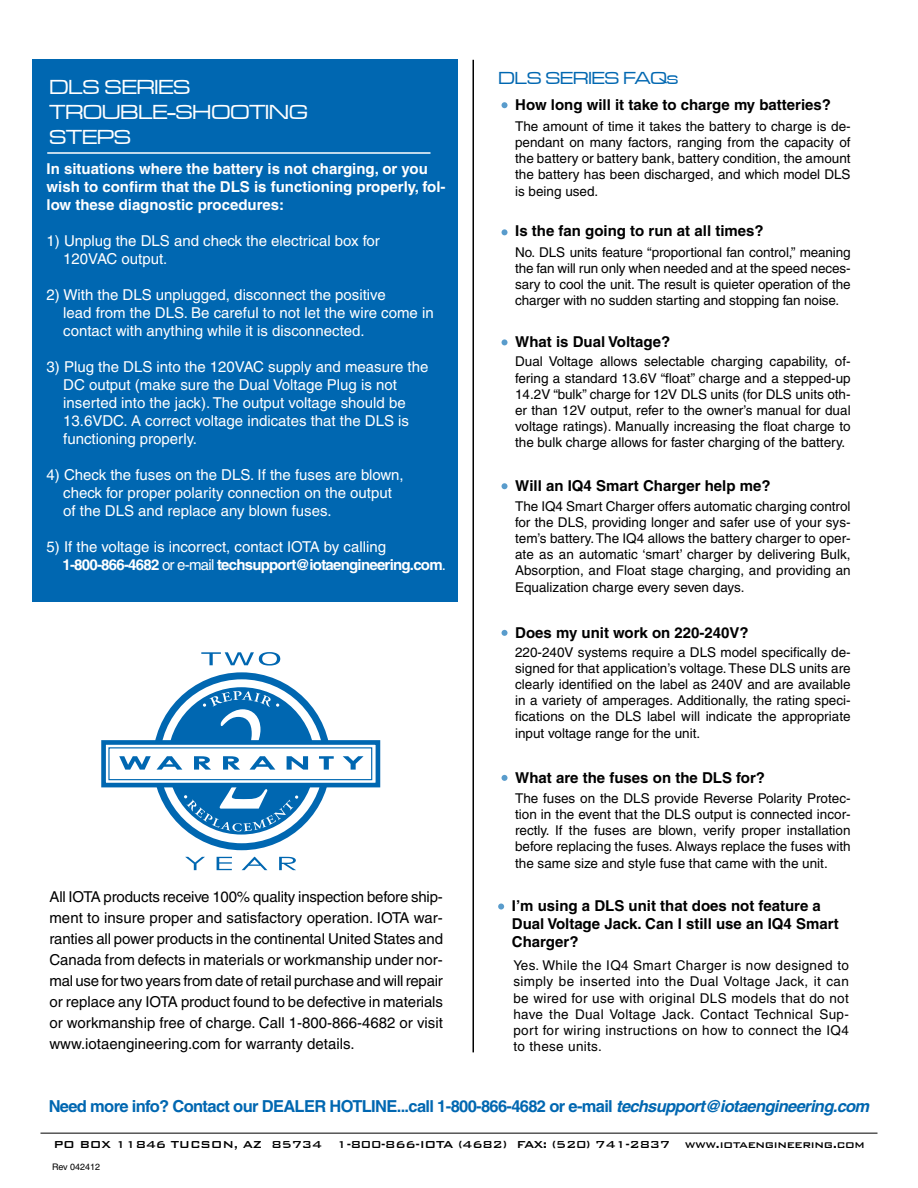
<style>
.page{position:relative;width:918px;height:1188px;background:#fff}
.page>*{position:absolute;margin:0;border:0;box-sizing:border-box;transform-origin:0 0}
.t1{font:21px/25.2px "Microgramma D Medi Exte";color:#fff}
.t2{font:18px "Microgramma D Medi Exte";color:#0067b1}
.t3{font:700 16.5px "Helvetica";letter-spacing:-.04em;color:#0067b1}
.t4{font:15px/18px "Helvetica";color:#fff}
.t5{font:15px/21px "Helvetica";color:#000;text-align:justify}
.t6{font:700 15px/18px "Helvetica";color:#000}
.t7{font:700 15px/18px "Helvetica";color:#fff}
.t8{font:13.5px/16.2px "Helvetica";color:#000;text-align:justify}
.t9{font:500 13.5px "Bank Gothic BT";letter-spacing:-.025em;color:#000}
.t10{font:9px "Helvetica";color:#000}
.s1{font-weight:700}
.s2{font-style:italic}
</style>
<div class="page">
<div style="left:33px;top:60px;width:425px;height:542px;background:#0067b1"></div>
<hr style="left:472px;top:60px;width:2px;height:992px;background:#000">
<svg style="left:502px;top:102px;width:6px;height:6px"></svg>
<svg style="left:502px;top:229px;width:6px;height:6px"></svg>
<svg style="left:502px;top:339px;width:6px;height:6px"></svg>
<svg style="left:502px;top:483px;width:6px;height:6px"></svg>
<svg style="left:502px;top:630px;width:6px;height:6px"></svg>
<svg style="left:502px;top:775px;width:6px;height:6px"></svg>
<svg style="left:498px;top:904px;width:6px;height:6px"></svg>
<hr style="left:40px;top:1133px;width:838px;height:1px;background:#000">
<svg style="left:156px;top:676px;width:171px;height:171px"></svg>
<div style="left:153px;top:672px;width:178px;height:178px;border:7px solid #0067b1;border-radius:50%"></div>
<svg style="left:185px;top:857px;width:20px;height:13px"></svg>
<svg style="left:217px;top:857px;width:15px;height:13px"></svg>
<svg style="left:242px;top:857px;width:25px;height:13px"></svg>
<svg style="left:279px;top:857px;width:17px;height:13px"></svg>
<svg style="left:108px;top:746px;width:265px;height:35px"></svg>
<div style="left:101px;top:740px;width:279px;height:47px;border:5px solid #0067b1"></div>
<div style="left:108px;top:747px;width:264px;height:33px;background:#fff;border:1px solid #0067b1"></div>
<svg style="left:119px;top:756px;width:32px;height:14px"></svg>
<svg style="left:319px;top:756px;width:15px;height:14px"></svg>
<svg style="left:343px;top:756px;width:21px;height:14px"></svg>
<svg style="left:157px;top:691px;width:151px;height:140px"></svg>
<svg style="left:201px;top:652px;width:79px;height:14px"></svg>
<hr style="left:47px;top:152px;width:383px;height:2px;background:#fff">
<h1 class="t1" style="left:50px;top:73px;width:260px">DLS SERIES<br>TROUBLE-SHOOTING<br>STEPS</h1>
<p class="t7" style="left:46px;top:159px;width:401px">In situations where the battery is not charging, or you wish to confirm that the DLS is functioning properly, fol&shy;low these diagnostic procedures:</p>
<p class="t4" style="left:63px;top:231px;width:318px;text-indent:-17px">1) Unplug the DLS and check the electrical box for<br>120VAC output.</p>
<p class="t4" style="left:63px;top:285px;width:372px;text-indent:-17px">2) With the DLS unplugged, disconnect the positive<br>lead from the DLS. Be careful to not let the wire come in contact with anything while it is disconnected.</p>
<p class="t4" style="left:63px;top:357px;width:367px;text-indent:-17px">3) Plug the DLS into the 120VAC supply and measure the DC output (make sure the Dual Voltage Plug is not inserted into the jack). The output voltage should be 13.6VDC. A correct voltage indicates that the DLS is functioning properly.</p>
<p class="t4" style="left:63px;top:465px;width:342px;text-indent:-17px">4) Check the fuses on the DLS. If the fuses are blown, check for proper polarity connection on the output of the DLS and replace any blown fuses.</p>
<p class="t4" style="left:62px;top:537px;width:385px;text-indent:-16px">5) If the voltage is incorrect, contact IOTA by calling<br><span class="s1">1-800-866-4682</span> or e-mail <span class="s1">techsupport@iotaengineering.com</span>.</p>
<p class="t5" style="left:50px;top:886px;width:395px">All IOTA products receive 100% quality inspection before ship&shy;ment to insure proper and satisfactory operation. IOTA war&shy;ranties all power products in the continental United States and Canada from defects in materials or workmanship under nor&shy;mal use for two years from date of retail purchase and will repair or replace any IOTA product found to be defective in materials or workmanship free of charge. Call 1-800-866-4682 or visit www.iotaengineering.com for warranty details.</p>
<h2 class="t2" style="left:498px;top:67px;width:182px">DLS SERIES FAQs</h2>
<p class="t6" style="left:515px;top:96px;width:317px">How long will it take to charge my batteries?</p>
<p class="t8" style="left:515px;top:118px;width:337px">The amount of time it takes the battery to charge is de&shy;pendant on many factors, ranging from the capacity of the battery or battery bank, battery condition, the amount the battery has been discharged, and which model DLS is being used.</p>
<p class="t6" style="left:515px;top:222px;width:250px">Is the fan going to run at all times?</p>
<p class="t8" style="left:515px;top:244px;width:337px">No. DLS units feature “proportional fan control,” meaning the fan will run only when needed and at the speed neces&shy;sary to cool the unit. The result is quieter operation of the charger with no sudden starting and stopping fan noise.</p>
<p class="t6" style="left:515px;top:332px;width:156px">What is Dual Voltage?</p>
<p class="t8" style="left:515px;top:354px;width:337px">Dual Voltage allows selectable charging capability, of&shy;fering a standard 13.6V “float” charge and a stepped-up 14.2V “bulk” charge for 12V DLS units (for DLS units oth&shy;er than 12V output, refer to the owner’s manual for dual voltage ratings). Manually increasing the float charge to the bulk charge allows for faster charging of the battery.</p>
<p class="t6" style="left:515px;top:476px;width:257px">Will an IQ4 Smart Charger help me?</p>
<p class="t8" style="left:515px;top:498px;width:337px">The IQ4 Smart Charger offers automatic charging control for the DLS, providing longer and safer use of your sys&shy;tem’s battery. The IQ4 allows the battery charger to oper&shy;ate as an automatic ‘smart’ charger by delivering Bulk, Absorption, and Float stage charging, and providing an Equalization charge every seven days.</p>
<p class="t6" style="left:515px;top:624px;width:235px">Does my unit work on 220-240V?</p>
<p class="t8" style="left:515px;top:644px;width:337px">220-240V systems require a DLS model specifically de&shy;signed for that application’s voltage. These DLS units are clearly identified on the label as 240V and are available in a variety of amperages. Additionally, the rating speci&shy;fications on the DLS label will indicate the appropriate input voltage range for the unit.</p>
<p class="t6" style="left:515px;top:768px;width:251px">What are the fuses on the DLS for?</p>
<p class="t8" style="left:515px;top:790px;width:337px">The fuses on the DLS provide Reverse Polarity Protec&shy;tion in the event that the DLS output is connected incor&shy;rectly. If the fuses are blown, verify proper installation before replacing the fuses. Always replace the fuses with the same size and style fuse that came with the unit.</p>
<p class="t6" style="left:512px;top:897px;width:328px">I’m using a DLS unit that does not feature a<br>Dual Voltage Jack. Can I still use an IQ4 Smart<br>Charger?</p>
<p class="t8" style="left:513px;top:957px;width:337px">Yes. While the IQ4 Smart Charger is now designed to simply be inserted into the Dual Voltage Jack, it can be wired for use with original DLS models that do not have the Dual Voltage Jack. Contact Technical Sup&shy;port for wiring instructions on how to connect the IQ4 to these units.</p>
<p class="t3" style="left:49px;top:1096px;width:822px">Need more info? Contact our DEALER HOTLINE...call 1-800-866-4682 or e-mail <span class="s2">techsupport@iotaengineering.com</span></p>
<p class="t9" style="left:53px;top:1137px;width:813px">PO BOX 11846 TUCSON, AZ 85734 1-800-866-IOTA (4682) FAX: (520) 741-2837 www.iotaengineering.com</p>
<p class="t10" style="left:52px;top:1162px;width:50px">Rev 042412</p>
</div>
